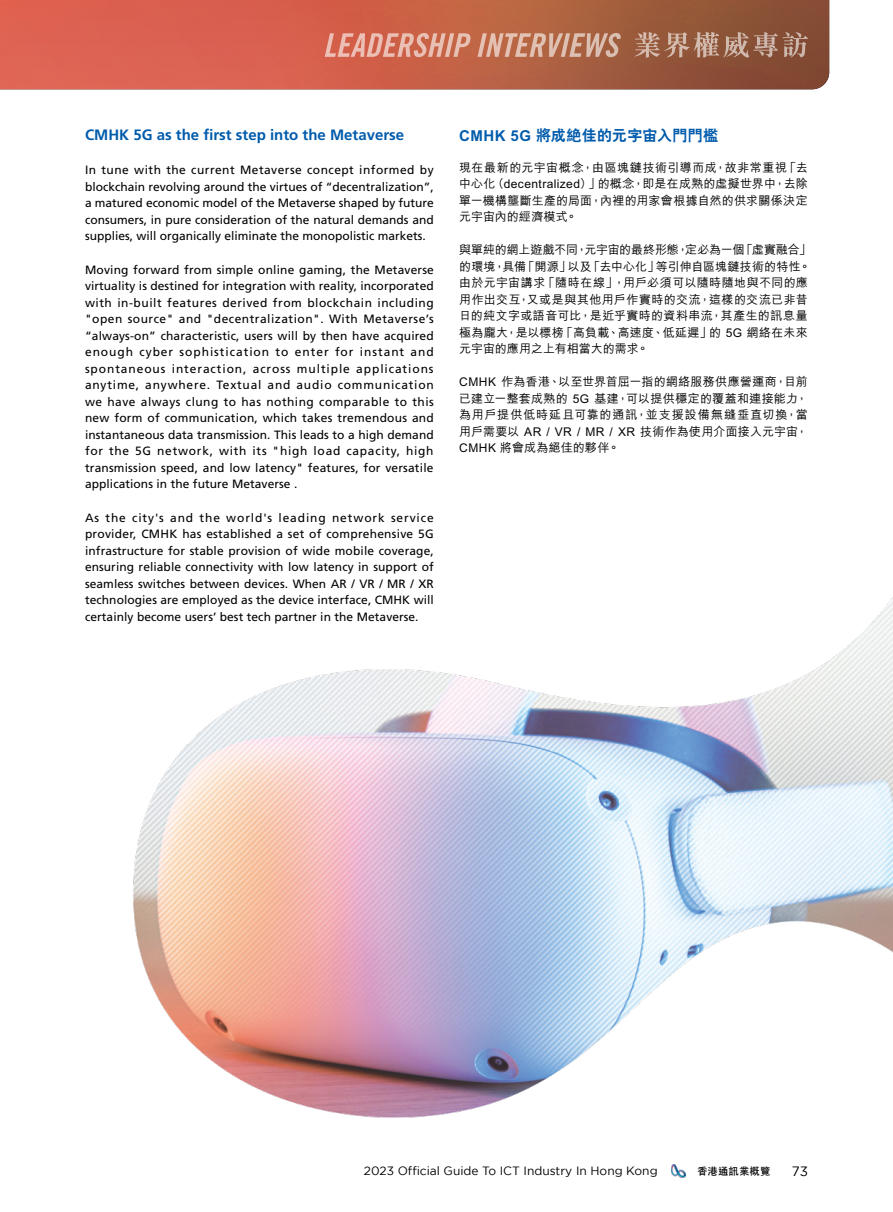
<style>
.page{position:relative;width:893px;height:1212px;background:#fff}
.page>*{position:absolute;margin:0;border:0;box-sizing:border-box;transform-origin:0 0}
.t1{font:700 15px "Frutiger";color:#005bac}
.t2{font:800 15px "C Hei 2 HK";letter-spacing:.025em;color:#005bac}
.t3{font:13.5px "Gotham";color:#000}
.t4{font:12px/16.5px "Frutiger";letter-spacing:.005em;color:#000;text-align:justify}
.t5{font:500 12px/16.5px "M Hei HK";letter-spacing:.02em;color:#000;text-align:justify}
.t6{font:12px "Gotham";color:#000}
.t7{font:700 10.5px "C Hei 2 HK";color:#000}
</style>
<div class="page">
<img style="left:0;top:0;width:829px;height:89px">
<svg style="left:635px;top:32px;width:173px;height:26px;background:#a47660"></svg>
<svg style="left:325px;top:33px;width:146px;height:24px;background:#da8d7a"></svg>
<svg style="left:477px;top:33px;width:144px;height:24px;background:#c68f77"></svg>
<img style="left:133px;top:597px;width:760px;height:521px">
<img style="left:671px;top:1164px;width:15px;height:14px">
<p class="t1" style="left:85px;top:126px;width:321px">CMHK 5G as the first step into the Metaverse</p>
<p class="t4" style="left:85px;top:162px;width:350px">In tune with the current Metaverse concept informed by blockchain revolving around the virtues of “decentralization”, a matured economic model of the Metaverse shaped by future consumers, in pure consideration of the natural demands and supplies, will organically eliminate the monopolistic markets.</p>
<p class="t4" style="left:85px;top:261px;width:350px">Moving forward from simple online gaming, the Metaverse virtuality is destined for integration with reality, incorporated with in-built features derived from blockchain including "open source" and "decentralization". With Metaverse’s “always-on” characteristic, users will by then have acquired enough cyber sophistication to enter for instant and spontaneous interaction, across multiple applications anytime, anywhere. Textual and audio communication we have always clung to has nothing comparable to this new form of communication, which takes tremendous and instantaneous data transmission. This leads to a high demand for the 5G network, with its "high load capacity, high transmission speed, and low latency" features, for versatile applications in the future Metaverse .</p>
<p class="t4" style="left:85px;top:509px;width:350px">As the city's and the world's leading network service provider, CMHK has established a set of comprehensive 5G infrastructure for stable provision of wide mobile coverage, ensuring reliable connectivity with low latency in support of seamless switches between devices. When AR / VR / MR / XR technologies are employed as the device interface, CMHK will certainly become users’ best tech partner in the Metaverse.</p>
<p class="t2" style="left:459px;top:125px;width:260px">CMHK 5G 將成絕佳的元字宙入門門檻</p>
<p class="t5" style="left:459px;top:158px;width:350px">現在最新的元宇宙概念，由區塊鏈技術引導而成，故非常重視「去中心化（decentralized）」的概念，即是在成熟的虛擬世界中，去除單一機構壟斷生產的局面，內裡的用家會根據自然的供求關係決定元宇宙內的經濟模式。</p>
<p class="t5" style="left:459px;top:241px;width:353px;text-align:left">與單純的網上遊戲不同，元宇宙的最終形態，定必為一個「虛實融合」的環境，具備「開源」以及「去中心化」等引伸自區塊鏈技術的特性。由於元宇宙講求「隨時在線」，用戶必須可以隨時隨地與不同的應用作出交互，又或是與其他用戶作實時的交流，這樣的交流已非昔日的純文字或語音可比，是近乎實時的資料串流，其產生的訊息量極為龐大，是以標榜「高負載、高速度、低延遲」的 5G 網絡在未來元宇宙的應用之上有相當大的需求。</p>
<p class="t5" style="left:459px;top:373px;width:350px">CMHK 作為香港、以至世界首屈一指的網絡服務供應營運商，目前已建立一整套成熟的 5G 基建，可以提供穩定的覆蓋和連接能力，為用戶提供低時延且可靠的通訊，並支援設備無縫垂直切換，當用戶需要以 AR / VR / MR / XR 技術作為使用介面接入元宇宙，CMHK 將會成為絕佳的夥伴。</p>
<p class="t6" style="left:364px;top:1164px;width:295px">2023 Official Guide To ICT Industry In Hong Kong</p>
<p class="t7" style="left:697px;top:1163px;width:75px">香港通訊業概覽</p>
<p class="t3" style="left:792px;top:1163px;width:18px">73</p>
</div>
